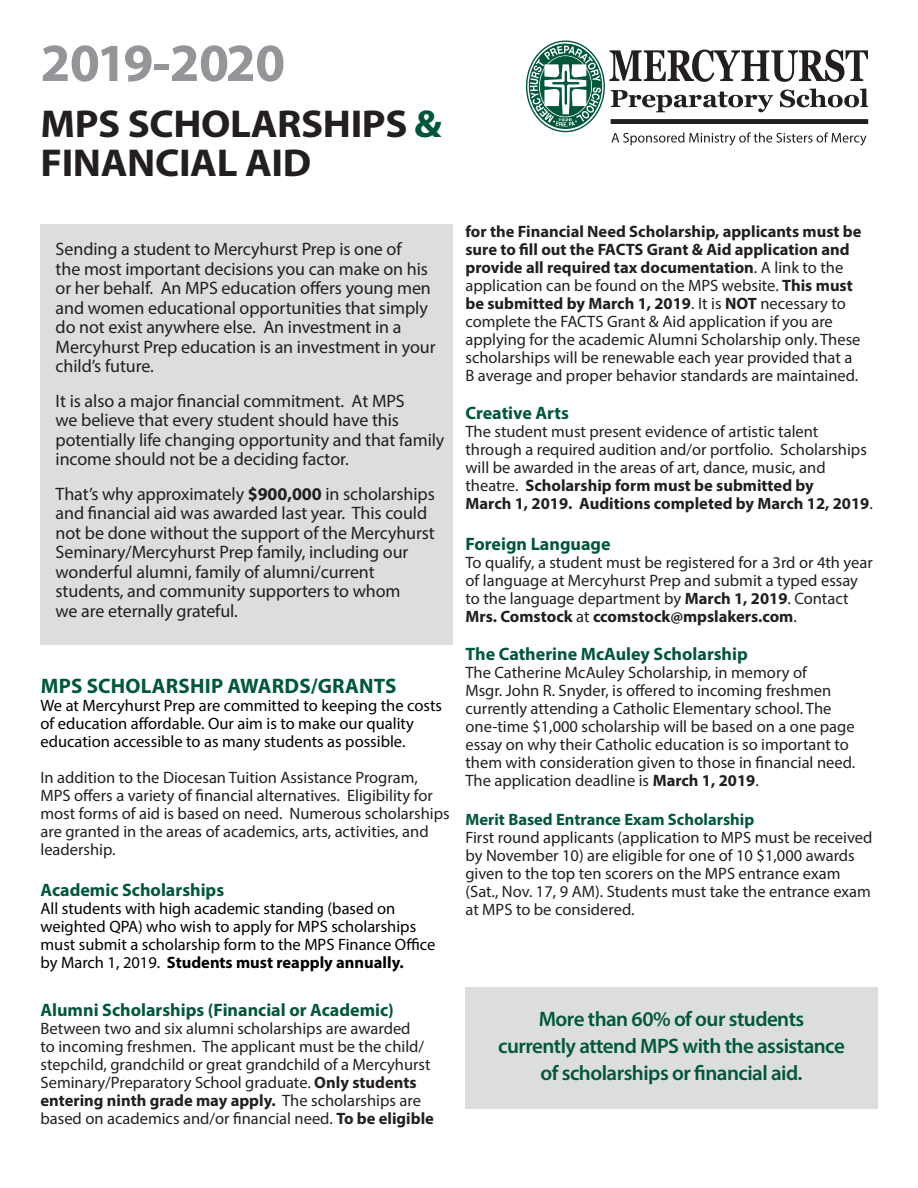
<style>
.page{position:relative;width:918px;height:1188px;background:#fff}
.page>*{position:absolute;margin:0;border:0;box-sizing:border-box;transform-origin:0 0}
.t1{font:700 54px "Myriad Pro";letter-spacing:-.035em;color:#939598}
.t2{font:700 39px/39px "Myriad Pro";letter-spacing:-.01em;color:#231f20;scale:1.05 1}
.t3{font:600 21px/27px "Myriad Pro";letter-spacing:-.025em;color:#00573c;text-align:center}
.Body_text{font:700 21px "Myriad Pro";letter-spacing:.01em;color:#00573c}
.t4{font:18px/19.5px "Myriad Pro";letter-spacing:-.005em;color:#231f20}
.Body_text-2{font:700 18px "Myriad Pro";color:#00573c}
.Body_text-3{font:16.5px/18px "Myriad Pro";color:#231f20}
.Body_Text{font:16.5px/18px "Myriad Pro";color:#000}
.Body_text-4{font:700 16.5px/18px "Myriad Pro";color:#231f20}
.t5{font:700 16.5px "Myriad Pro";color:#00573c}
.s1{color:#00573c}
.s2{font-weight:700}
.s3{font-weight:400}
</style>
<div class="page">
<div style="left:40px;top:225px;width:413px;height:420px;background:#dcdddf"></div>
<div style="left:465px;top:987px;width:413px;height:122px;background:#dcdddf"></div>
<div style="left:526px;top:41px;width:79px;height:91px;border:1px solid #00573c;border-radius:50%"></div>
<svg style="left:529px;top:43px;width:73px;height:86px"></svg>
<svg style="left:609px;top:50px;width:259px;height:32px"></svg>
<svg style="left:611px;top:90px;width:162px;height:22px"></svg>
<svg style="left:780px;top:89px;width:88px;height:18px"></svg>
<div style="left:611px;top:119px;width:257px;height:5px;background:#231f20"></div>
<svg style="left:611px;top:132px;width:256px;height:14px"></svg>
<p class="t1" style="left:40px;top:28px;width:246px">2019-2020</p>
<p class="t2" style="left:40px;top:103px;width:384px">MPS SCHOLARSHIPS <span class="s1">&amp;<br></span>FINANCIAL AID</p>
<p class="t4" style="left:56px;top:239px;width:382px">Sending a student to Mercyhurst Prep is one of<br>the most important decisions you can make on his or her behalf. An MPS education offers young men and women educational opportunities that simply do not exist anywhere else. An investment in a Mercyhurst Prep education is an investment in your child’s future.</p>
<p class="t4" style="left:56px;top:391px;width:390px">It is also a major financial commitment. At MPS<br>we believe that every student should have this potentially life changing opportunity and that family income should not be a deciding factor.</p>
<p class="t4" style="left:56px;top:484px;width:381px">That’s why approximately <span class="s2">$900,000</span> in scholarships and financial aid was awarded last year. This could not be done without the support of the Mercyhurst Seminary/Mercyhurst Prep family, including our wonderful alumni, family of alumni/current students, and community supporters to whom<br>we are eternally grateful.</p>
<p class="Body_text" style="left:41px;top:672px;width:357px">MPS SCHOLARSHIP AWARDS/GRANTS</p>
<p class="Body_Text" style="left:40px;top:696px;width:403px">We at Mercyhurst Prep are committed to keeping the costs of education affordable. Our aim is to make our quality education accessible to as many students as possible.</p>
<p class="Body_text-3" style="left:40px;top:768px;width:411px">In addition to the Diocesan Tuition Assistance Program, MPS offers a variety of financial alternatives. Eligibility for most forms of aid is based on need. Numerous scholarships are granted in the areas of academics, arts, activities, and leadership.</p>
<p class="Body_text-2" style="left:40px;top:878px;width:185px">Academic Scholarships</p>
<p class="Body_Text" style="left:40px;top:899px;width:397px">All students with high academic standing (based on weighted QPA) who wish to apply for MPS scholarships must submit a scholarship form to the MPS Finance Office by March 1, 2019. <span class="s2">Students must reapply annually.</span></p>
<p class="Body_text-2" style="left:40px;top:998px;width:355px">Alumni Scholarships (Financial or Academic)</p>
<p class="Body_text-3" style="left:40px;top:1019px;width:395px">Between two and six alumni scholarships are awarded<br>to incoming freshmen. The applicant must be the child/ stepchild, grandchild or great grandchild of a Mercyhurst Seminary/Preparatory School graduate. <span class="s2">Only students entering ninth grade may apply.</span> The scholarships are based on academics and/or financial need. <span class="s2">To be eligible</span></p>
<p class="Body_text-3" style="left:465px;top:222px;width:398px"><span class="s2">for the Financial Need Scholarship, applicants must be sure to fill out the FACTS Grant &amp; Aid application and provide all required tax documentation</span>. A link to the application can be found on the MPS website. <span class="s2">This must be submitted by March 1, 2019</span>. It is <span class="s2">NOT</span> necessary to complete the FACTS Grant &amp; Aid application if you are applying for the academic Alumni Scholarship only. These scholarships will be renewable each year provided that a B average and proper behavior standards are maintained.</p>
<p class="Body_text-2" style="left:465px;top:401px;width:105px">Creative Arts</p>
<p class="Body_text-3" style="left:465px;top:422px;width:403px">The student must present evidence of artistic talent through a required audition and/or portfolio. Scholarships will be awarded in the areas of art, dance, music, and theatre. <span class="s2">Scholarship form must be submitted by</span></p>
<p class="Body_text-4" style="left:465px;top:493px;width:409px">March 1, 2019. Auditions completed by March 12, 2019<span class="s3">.</span></p>
<p class="Body_text-2" style="left:465px;top:532px;width:147px">Foreign Language</p>
<p class="Body_text-3" style="left:465px;top:553px;width:409px">To qualify, a student must be registered for a 3rd or 4th year of language at Mercyhurst Prep and submit a typed essay</p>
<p class="Body_text-4" style="left:465px;top:589px;width:384px"><span class="s3">to the language department by</span> March 1, 2019<span class="s3">. Contact<br></span>Mrs. Comstock <span class="s3">at</span> ccomstock@mpslakers.com<span class="s3">.</span></p>
<p class="Body_text-2" style="left:465px;top:642px;width:284px">The Catherine McAuley Scholarship</p>
<p class="Body_text-3" style="left:465px;top:663px;width:343px">The Catherine McAuley Scholarship, in memory of</p>
<p class="Body_text-3" style="left:465px;top:681px;width:367px">Msgr. John R. Snyder, is offered to incoming freshmen</p>
<p class="Body_text-3" style="left:465px;top:699px;width:391px">currently attending a Catholic Elementary school. The one-time $1,000 scholarship will be based on a one page essay on why their Catholic education is so important to them with consideration given to those in financial need.<br>The application deadline is <span class="s2">March 1, 2019</span>.</p>
<p class="t5" style="left:465px;top:808px;width:290px">Merit Based Entrance Exam Scholarship</p>
<p class="Body_text-3" style="left:465px;top:828px;width:408px">First round applicants (application to MPS must be received by November 10) are eligible for one of 10 $1,000 awards given to the top ten scorers on the MPS entrance exam</p>
<p class="Body_text-3" style="left:465px;top:882px;width:407px">(Sat., Nov. 17, 9 AM). Students must take the entrance exam at MPS to be considered.</p>
<p class="t3" style="left:539px;top:1004px;width:267px">More than 60% of our students</p>
<p class="t3" style="left:498px;top:1031px;width:348px">currently attend MPS with the assistance of scholarships or financial aid.</p>
</div>
